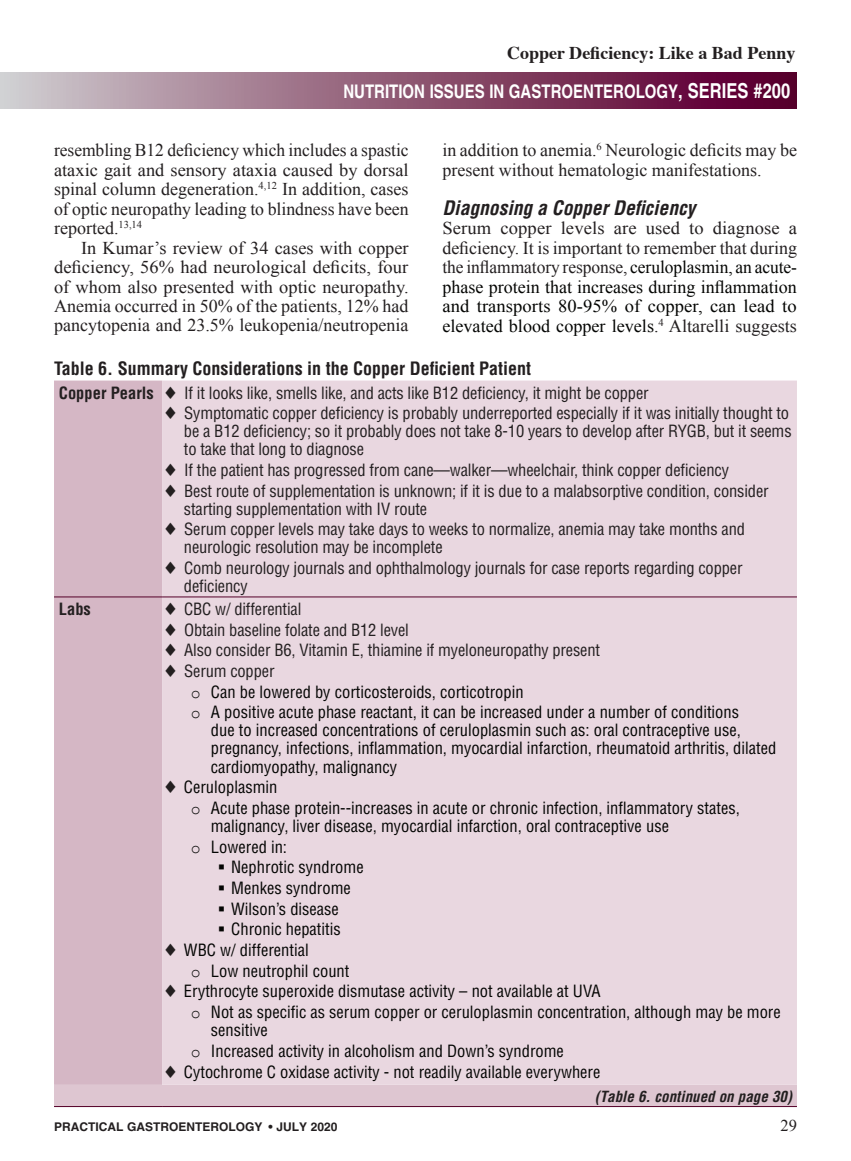
<style>
.page{position:relative;width:851px;height:1161px;background:#fff}
.page>*{position:absolute;margin:0;border:0;box-sizing:border-box;transform-origin:0 0}
.t1{font:700 20.7px "Helvetica";color:#fff;scale:.8 1}
.t2{font:italic 700 condensed 19.5px "Helvetica";color:#231f20}
.t3{font:700 18.75px "Helvetica";color:#fff;scale:.8 1}
.t4{font:18px/19.5px "Times New Roman";color:#231f20;text-align:justify}
.t5{font:18px/19.5px "Times New Roman";color:#040503;text-align:justify}
.t6{font:700 condensed 18px "Helvetica";color:#231f20}
.t7{font:700 18px "Times";color:#231f20}
.t8{font:condensed 16.5px/20.7px "Helvetica";color:#040503}
.t9{font:condensed 16.5px/18px "Helvetica";letter-spacing:-.01em;color:#231f20}
.t10{font:700 condensed 16.5px "Helvetica";color:#231f20}
.t11{font:16.5px "Times New Roman";color:#231f20}
.t12{font:italic 700 condensed 15px "Helvetica";color:#231f20}
.t13{font:700 12px "Helvetica";color:#231f20}
.s1{font-size:20.7px}
.s2{color:#231f20}
.s3{font-weight:700}
.s4{font-family:"Courier New";font-stretch:normal}
</style>
<div class="page">
<div style="left:0;top:73px;width:796px;height:36px;background:linear-gradient(to right,#cec9cc,#550025)"></div>
<div style="left:54px;top:381px;width:108px;height:704px;background:#d5b7c5"></div>
<div style="left:162px;top:381px;width:634px;height:704px;background:#e9d7e0"></div>
<div style="left:54px;top:1085px;width:742px;height:22px;background:#dec6d1"></div>
<hr style="left:54px;top:597px;width:108px;height:1px;background:#540028">
<hr style="left:162px;top:597px;width:634px;height:1px;background:#540028">
<hr style="left:54px;top:1106px;width:108px;height:1px;background:#540028">
<hr style="left:162px;top:1106px;width:634px;height:1px;background:#540028">
<svg style="left:225px;top:873px;width:17px;height:1px"></svg>
<svg style="left:225px;top:894px;width:17px;height:1px"></svg>
<svg style="left:225px;top:915px;width:17px;height:1px"></svg>
<svg style="left:225px;top:935px;width:17px;height:1px"></svg>
<p class="t7" style="left:507px;top:35px;width:290px">Copper Deficiency: Like a Bad Penny</p>
<p class="t3" style="left:343px;top:79px;width:444px">NUTRITION ISSUES IN GASTROENTEROLOGY<span class="s1">, SERIES</span></p>
<p class="t1" style="left:753px;top:78px;width:47px">#200</p>
<p class="t4" style="left:442px;top:140px;width:356px">in addition to anemia.<sup>6</sup> Neurologic deficits may be present without hematologic manifestations.</p>
<p class="t2" style="left:442px;top:195px;width:254px">Diagnosing a Copper Deficiency</p>
<p class="t5" style="left:442px;top:218px;width:356px"><span class="s2">Serum copper levels are used to diagnose a deficiency. It is important to remember that during the inflammatory response,</span> ceruloplasmin, an acute&shy;phase protein that increases during inflammation and transports 80-95% of copper, can lead to elevated blood copper levels<span class="s2">.</span><sup>4</sup> <span class="s2">Altarelli suggests</span></p>
<p class="t4" style="left:54px;top:140px;width:356px">resembling B12 deficiency which includes a spastic ataxic gait and sensory ataxia caused by dorsal spinal column degeneration.<sup>4,12</sup> In addition, cases of optic neuropathy leading to blindness have been reported.<sup>13,14</sup></p>
<p class="t4" style="left:54px;top:237px;width:356px;text-indent:27px">In Kumar’s review of 34 cases with copper deficiency, 56% had neurological deficits, four of whom also presented with optic neuropathy.<br>Anemia occurred in 50% of the patients, 12% had pancytopenia and 23.5% leukopenia/neutropenia</p>
<p class="t6" style="left:54px;top:357px;width:479px">Table 6. Summary Considerations in the Copper Deficient Patient</p>
<p class="t9" style="left:59px;top:383px;width:591px"><span class="s3">Copper Pearls</span> ◻ If it looks like, smells like, and acts like B12 deficiency, it might be copper</p>
<p class="t9" style="left:184px;top:404px;width:609px;text-indent:-20px">◻ Symptomatic copper deficiency is probably underreported especially if it was initially thought to be a B12 deficiency; so it probably does not take 8-10 years to develop after RYGB, but it seems to take that long to diagnose</p>
<p class="t9" style="left:164px;top:461px;width:566px">◻ If the patient has progressed from cane—walker—wheelchair, think copper deficiency</p>
<p class="t9" style="left:184px;top:482px;width:586px;text-indent:-20px">◻ Best route of supplementation is unknown; if it is due to a malabsorptive condition, consider starting supplementation with IV route</p>
<p class="t9" style="left:184px;top:520px;width:562px;text-indent:-20px">◻ Serum copper levels may take days to weeks to normalize, anemia may take months and neurologic resolution may be incomplete</p>
<p class="t9" style="left:184px;top:559px;width:560px;text-indent:-20px">◻ Comb neurology journals and ophthalmology journals for case reports regarding copper deficiency</p>
<p class="t10" style="left:59px;top:599px;width:34px">Labs</p>
<p class="t9" style="left:164px;top:600px;width:139px">◻ CBC w/ differential</p>
<p class="t9" style="left:164px;top:621px;width:247px">◻ Obtain baseline folate and B12 level</p>
<p class="t9" style="left:164px;top:641px;width:438px">◻ Also consider B6, Vitamin E, thiamine if myeloneuropathy present</p>
<p class="t8" style="left:191px;top:661px;width:550px;text-indent:-27px"><span class="s2">◻ Serum copper<br></span><span class="s4">o</span> Can be lowered by corticosteroids, corticotropin<br><span class="s4">o</span> A positive acute phase reactant, it can be increased under a number of conditions</p>
<p class="t8" style="left:211px;top:721px;width:567px;line-height:18px">due to increased concentrations of ceruloplasmin such as: oral contraceptive use, pregnancy, infections, inflammation, myocardial infarction, rheumatoid arthritis, dilated cardiomyopathy, malignancy</p>
<p class="t8" style="left:191px;top:777px;width:550px;text-indent:-27px"><span class="s2">◻</span> Ceruloplasmin<br><span class="s4">o</span> Acute phase protein--increases in acute or chronic infection, inflammatory states,</p>
<p class="t8" style="left:191px;top:815px;width:480px;text-indent:20px">malignancy, liver disease, myocardial infarction, oral contraceptive use <span class="s4">o</span> Lowered in:</p>
<p class="t8" style="left:218px;top:857px;width:147px">▪ Nephrotic syndrome</p>
<p class="t8" style="left:218px;top:878px;width:135px">▪ Menkes syndrome</p>
<p class="t8" style="left:218px;top:898px;width:123px">▪ Wilson’s disease</p>
<p class="t8" style="left:218px;top:919px;width:125px">▪ Chronic hepatitis</p>
<p class="t8" style="left:191px;top:940px;width:160px;text-indent:-27px"><span class="s2">◻</span> WBC w/ differential<br><span class="s4">o</span> Low neutrophil count</p>
<p class="t8" style="left:191px;top:981px;width:591px;text-indent:-27px"><span class="s2">◻</span> Erythrocyte superoxide dismutase activity – not available at UVA<br><span class="s4">o</span> Not as specific as serum copper or ceruloplasmin concentration, although may be more</p>
<p class="t8" style="left:191px;top:1020px;width:375px;text-indent:20px">sensitive<br><span class="s4">o</span> Increased activity in alcoholism and Down’s syndrome</p>
<p class="t8" style="left:164px;top:1061px;width:438px"><span class="s2">◻</span> Cytochrome C oxidase activity - not readily available everywhere</p>
<p class="t12" style="left:594px;top:1087px;width:199px">(Table 6. continued on page 30)</p>
<p class="t13" style="left:54px;top:1119px;width:285px">PRACTICAL GASTROENTEROLOGY • JULY 2020</p>
<p class="t11" style="left:780px;top:1114px;width:18px">29</p>
</div>
